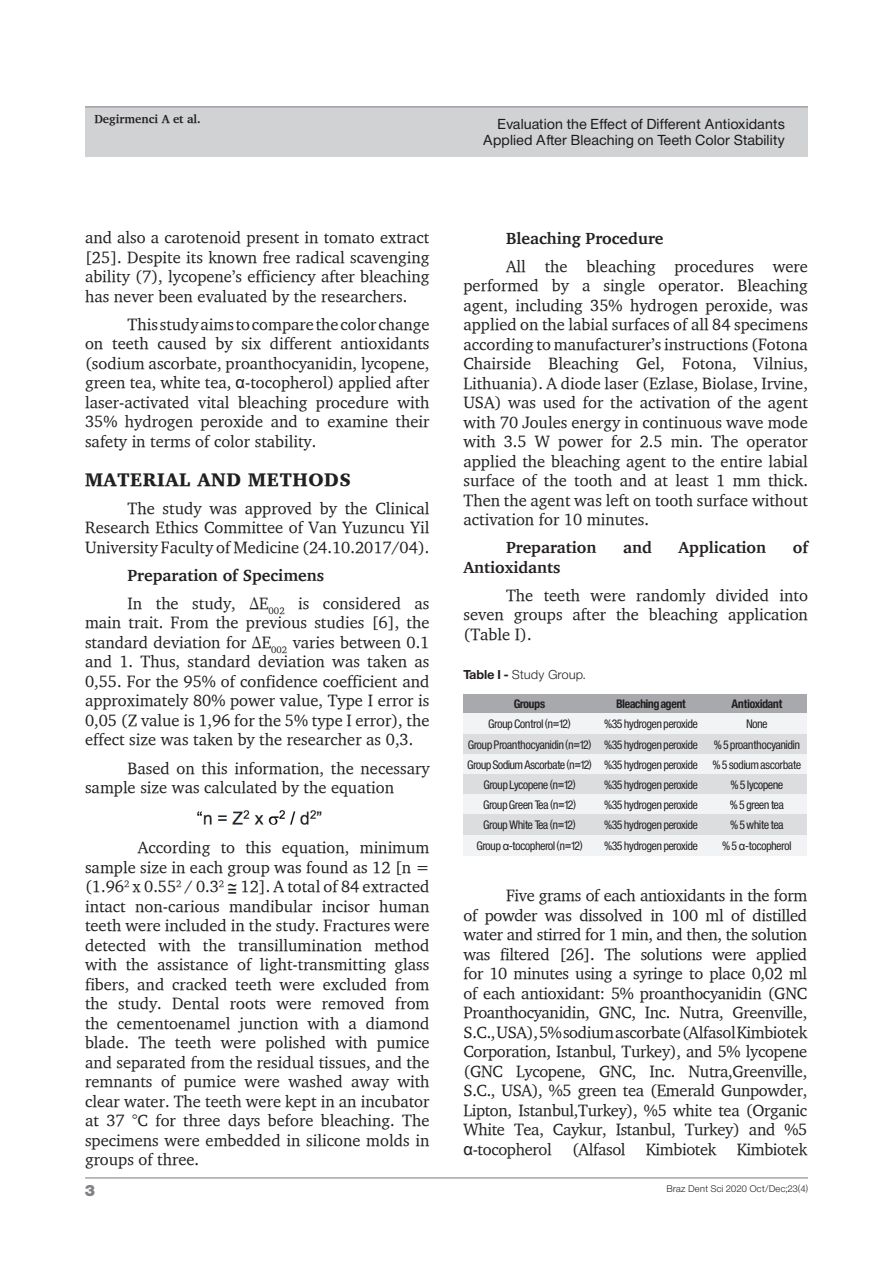
<style>
.page{position:relative;width:893px;height:1263px;background:#fff}
.page>*{position:absolute;margin:0;border:0;box-sizing:border-box;transform-origin:0 0}
.t1{font:900 18.75px "Charter";letter-spacing:.03em;color:#231f20}
.t2{font:16.5px/19.5px "Charter";color:#231f20;text-align:justify}
.t3{font:700 16.5px "Charter";color:#231f20}
.t4{font:15px "Sh Europa Nr 2 Ultra";color:#808285}
.t5{font:13.5px/16.2px "Sh Europa Nr 2";letter-spacing:.05em;color:#231f20;text-align:right}
.t6{font:12px "Sh Europa Nr 2 Light";letter-spacing:.05em;color:#231f20}
.t7{font:700 12px "Charter";color:#231f20}
.t8{font:11.4px "Sh Europa Nr 2 Con";color:#231f20}
.t9{font:700 11.4px "Sh Europa Nr 2 Con";color:#231f20}
.t10{font:9px "Sh Europa Nr 2 Light";letter-spacing:.05em;color:#231f20}
.s1{font-family:"Arial"}
.s2{font-weight:700}
.s3{font-family:"Sh Europa Nr 2";font-weight:700}
</style>
<div class="page">
<div style="left:85px;top:107px;width:723px;height:50px;background:#d1d2d4"></div>
<hr style="left:85px;top:106px;width:723px;height:1px;background:#808285">
<hr style="left:85px;top:1177px;width:723px;height:1px;background:#808285">
<div style="left:463px;top:694px;width:133px;height:20px;background:#a8a9ad"></div>
<div style="left:596px;top:694px;width:111px;height:20px;background:#a8a9ad"></div>
<div style="left:707px;top:694px;width:100px;height:20px;background:#a8a9ad"></div>
<div style="left:463px;top:714px;width:133px;height:20px;background:#f2f3f4"></div>
<div style="left:596px;top:714px;width:111px;height:20px;background:#f2f3f4"></div>
<div style="left:707px;top:714px;width:100px;height:20px;background:#f2f3f4"></div>
<div style="left:463px;top:734px;width:133px;height:20px;background:#dcdddf"></div>
<div style="left:596px;top:734px;width:111px;height:20px;background:#dcdddf"></div>
<div style="left:707px;top:734px;width:100px;height:20px;background:#dcdddf"></div>
<div style="left:463px;top:754px;width:133px;height:20px;background:#f2f3f4"></div>
<div style="left:596px;top:754px;width:111px;height:20px;background:#f2f3f4"></div>
<div style="left:707px;top:754px;width:100px;height:20px;background:#f2f3f4"></div>
<div style="left:463px;top:774px;width:133px;height:21px;background:#dcdddf"></div>
<div style="left:596px;top:774px;width:111px;height:21px;background:#dcdddf"></div>
<div style="left:707px;top:774px;width:100px;height:21px;background:#dcdddf"></div>
<div style="left:463px;top:795px;width:133px;height:20px;background:#f2f3f4"></div>
<div style="left:596px;top:795px;width:111px;height:20px;background:#f2f3f4"></div>
<div style="left:707px;top:795px;width:100px;height:20px;background:#f2f3f4"></div>
<div style="left:463px;top:815px;width:133px;height:20px;background:#dcdddf"></div>
<div style="left:596px;top:815px;width:111px;height:20px;background:#dcdddf"></div>
<div style="left:707px;top:815px;width:100px;height:20px;background:#dcdddf"></div>
<div style="left:463px;top:835px;width:133px;height:20px;background:#f2f3f4"></div>
<div style="left:596px;top:835px;width:111px;height:20px;background:#f2f3f4"></div>
<div style="left:707px;top:835px;width:100px;height:20px;background:#f2f3f4"></div>
<img style="left:197px;top:810px;width:125px;height:15px">
<p class="t7" style="left:94px;top:111px;width:108px">Degirmenci A et al.</p>
<p class="t2" style="left:85px;top:228px;width:346px">and also a carotenoid present in tomato extract [25]. Despite its known free radical scavenging ability (7), lycopene’s efficiency after bleaching has never been evaluated by the researchers.</p>
<p class="t2" style="left:85px;top:314px;width:346px;text-indent:43px">This study aims to compare the color change on teeth caused by six different antioxidants (sodium ascorbate, proanthocyanidin, lycopene, green tea, white tea, <span class="s1">α</span>-tocopherol) applied after laser-activated vital bleaching procedure with 35% hydrogen peroxide and to examine their safety in terms of color stability.</p>
<p class="t1" style="left:85px;top:468px;width:267px">MATERIAL AND METHODS</p>
<p class="t2" style="left:85px;top:498px;width:346px;text-indent:43px">The study was approved by the Clinical Research Ethics Committee of Van Yuzuncu Yil University Faculty of Medicine (24.10.2017/04).</p>
<p class="t2" style="left:128px;top:561px;width:303px;line-height:28px"><span class="s2">Preparation of Specimens<br></span>In the study, ∆E<sub>002</sub> is considered as</p>
<p class="t2" style="left:85px;top:613px;width:346px">main trait. From the previous studies [6], the standard deviation for ∆E<sub>002</sub> varies between 0.1 and 1. Thus, standard deviation was taken as 0,55. For the 95% of confidence coefficient and approximately 80% power value, Type I error is 0,05 (Z value is 1,96 for the 5% type I error), the effect size was taken by the researcher as 0,3.</p>
<p class="t2" style="left:85px;top:758px;width:346px;text-indent:43px">Based on this information, the necessary sample size was calculated by the equation</p>
<p class="t2" style="left:85px;top:837px;width:346px;text-indent:53px">According to this equation, minimum sample size in each group was found as 12 [n = (1.96<sup>2</sup> x 0.55<sup>2</sup> / 0.3<sup>2</sup> <span class="s1">~=</span> 12]. A total of 84 extracted intact non-carious mandibular incisor human teeth were included in the study. Fractures were detected with the transillumination method with the assistance of light-transmitting glass fibers, and cracked teeth were excluded from the study. Dental roots were removed from the cementoenamel junction with a diamond blade. The teeth were polished with pumice and separated from the residual tissues, and the remnants of pumice were washed away with clear water. The teeth were kept in an incubator at 37 °C for three days before bleaching. The specimens were embedded in silicone molds in groups of three.</p>
<p class="t5" style="left:483px;top:116px;width:303px">Evaluation the Effect of Different Antioxidants<br>Applied After Bleaching on Teeth Color Stability</p>
<p class="t3" style="left:506px;top:224px;width:159px">Bleaching Procedure</p>
<p class="t2" style="left:463px;top:256px;width:346px;text-indent:43px">All the bleaching procedures were performed by a single operator. Bleaching agent, including 35% hydrogen peroxide, was applied on the labial surfaces of all 84 specimens according to manufacturer’s instructions (Fotona Chairside Bleaching Gel, Fotona, Vilnius, Lithuania). A diode laser (Ezlase, Biolase, Irvine, USA) was used for the activation of the agent with 70 Joules energy in continuous wave mode with 3.5 W power for 2.5 min. The operator applied the bleaching agent to the entire labial surface of the tooth and at least 1 mm thick.<br>Then the agent was left on tooth surface without activation for 10 minutes.</p>
<p class="t3" style="left:506px;top:533px;width:92px">Preparation</p>
<p class="t3" style="left:623px;top:533px;width:30px">and</p>
<p class="t3" style="left:678px;top:533px;width:89px">Application</p>
<p class="t3" style="left:793px;top:533px;width:17px">of</p>
<p class="t3" style="left:463px;top:553px;width:99px">Antioxidants</p>
<p class="t2" style="left:463px;top:585px;width:346px;text-indent:43px">The teeth were randomly divided into seven groups after the bleaching application (Table I).</p>
<p class="t6" style="left:463px;top:667px;width:123px"><span class="s3">Table I -</span> Study Group.</p>
<p class="t9" style="left:514px;top:697px;width:32px">Groups</p>
<p class="t9" style="left:616px;top:697px;width:71px">Bleaching agent</p>
<p class="t9" style="left:731px;top:697px;width:52px">Antioxidant</p>
<p class="t8" style="left:489px;top:717px;width:83px">Group Control (n<span class="s1">=</span>12)</p>
<p class="t8" style="left:604px;top:717px;width:95px">%35 hydrogen peroxide</p>
<p class="t8" style="left:746px;top:717px;width:23px">None</p>
<p class="t8" style="left:468px;top:738px;width:231px">Group Proanthocyanidin (n<span class="s1">=</span>12) %35 hydrogen peroxide</p>
<p class="t8" style="left:714px;top:738px;width:87px">% 5 proanthocyanidin</p>
<p class="t8" style="left:468px;top:758px;width:232px">Group Sodium Ascorbate (n<span class="s1">=</span>12) %35 hydrogen peroxide</p>
<p class="t8" style="left:713px;top:758px;width:90px">% 5 sodium ascorbate</p>
<p class="t8" style="left:484px;top:778px;width:93px">Group Lycopene (n<span class="s1">=</span>12)</p>
<p class="t8" style="left:604px;top:778px;width:95px">%35 hydrogen peroxide</p>
<p class="t8" style="left:731px;top:778px;width:54px">% 5 lycopene</p>
<p class="t8" style="left:483px;top:798px;width:94px">Group Green Tea (n<span class="s1">=</span>12)</p>
<p class="t8" style="left:604px;top:798px;width:95px">%35 hydrogen peroxide</p>
<p class="t8" style="left:730px;top:798px;width:55px">% 5 green tea</p>
<p class="t8" style="left:484px;top:818px;width:93px">Group White Tea (n<span class="s1">=</span>12)</p>
<p class="t8" style="left:604px;top:818px;width:95px">%35 hydrogen peroxide</p>
<p class="t8" style="left:730px;top:818px;width:55px">% 5 white tea</p>
<p class="t8" style="left:477px;top:839px;width:107px">Group <span class="s1">α</span>-tocopherol (n<span class="s1">=</span>12)</p>
<p class="t8" style="left:604px;top:839px;width:95px">%35 hydrogen peroxide</p>
<p class="t8" style="left:722px;top:839px;width:70px">% 5 <span class="s1">α</span>-tocopherol</p>
<p class="t2" style="left:463px;top:885px;width:345px;text-indent:43px">Five grams of each antioxidants in the form of powder was dissolved in 100 ml of distilled water and stirred for 1 min, and then, the solution was filtered [26]. The solutions were applied for 10 minutes using a syringe to place 0,02 ml of each antioxidant: 5% proanthocyanidin (GNC Proanthocyanidin, GNC, Inc. Nutra, Greenville, S.C., USA), 5% sodium ascorbate (Alfasol Kimbiotek Corporation, Istanbul, Turkey), and 5% lycopene (GNC Lycopene, GNC, Inc. Nutra,Greenville, S.C., USA), %5 green tea (Emerald Gunpowder, Lipton, Istanbul,Turkey), %5 white tea (Organic White Tea, Caykur, Istanbul, Turkey) and %5 <span class="s1">α</span>-tocopherol (Alfasol Kimbiotek Kimbiotek</p>
<p class="t4" style="left:85px;top:1182px;width:11px">3</p>
<p class="t10" style="left:667px;top:1183px;width:143px">Braz Dent Sci 2020 Oct/Dec;23(4)</p>
</div>
